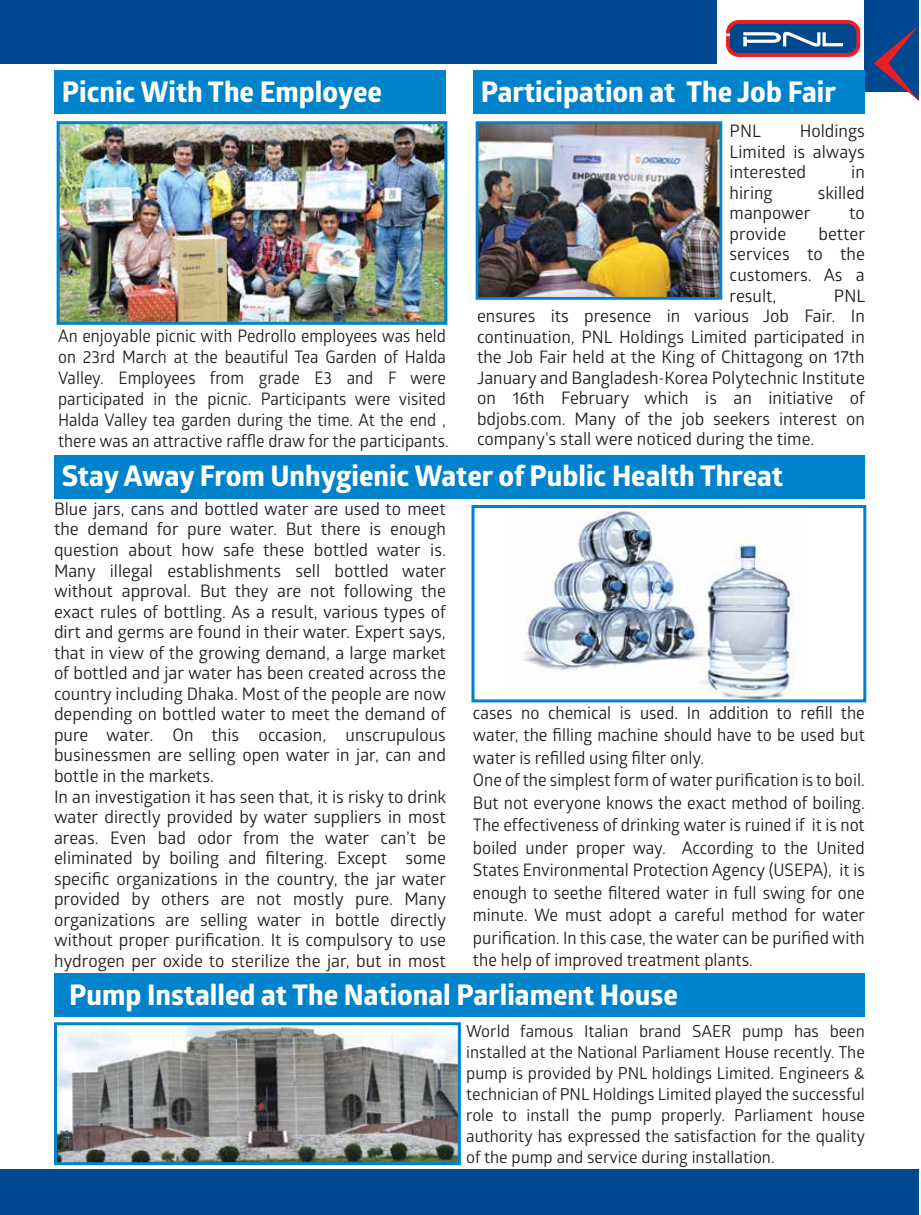
<style>
.page{position:relative;width:921px;height:1215px;background:#fff}
.page>*{position:absolute;margin:0;border:0;box-sizing:border-box;transform-origin:0 0}
.t1{font:700 28.5px "Globerx";color:#fff}
.t2{font:17.25px/20.5px "Glober";color:#231f20;text-align:justify}
.t3{font:17.25px/21px "Glober";color:#231f20;scale:.95 1}
.t4{font:16.5px/21px "Glober";color:#231f20;text-align:justify}
</style>
<div class="page">
<div style="left:864px;top:54px;width:54px;height:38px;background:#004990"></div>
<div style="left:0;top:1169px;width:918px;height:46px;background:#004990"></div>
<div style="left:54px;top:70px;width:391px;height:44px;background:#0083ca"></div>
<div style="left:864px;top:0;width:54px;height:63px;background:#004990"></div>
<svg style="left:874px;top:26px;width:44px;height:74px"></svg>
<div style="left:0;top:0;width:716px;height:63px;background:#004990"></div>
<svg style="left:726px;top:20px;width:134px;height:37px;background:#5d5884"></svg>
<div style="left:54px;top:973px;width:810px;height:44px;background:#0083ca"></div>
<div style="left:54px;top:455px;width:810px;height:44px;background:#0083ca"></div>
<img style="left:61px;top:125px;width:382px;height:196px">
<div style="left:57px;top:121px;width:390px;height:204px;border:3px solid #0083ca"></div>
<div style="left:473px;top:70px;width:391px;height:44px;background:#0083ca"></div>
<img style="left:479px;top:125px;width:239px;height:171px">
<div style="left:475px;top:121px;width:247px;height:179px;border:3px solid #0083ca"></div>
<img style="left:58px;top:1026px;width:398px;height:135px">
<div style="left:54px;top:1022px;width:406px;height:143px;border:3px solid #0083ca"></div>
<img style="left:523px;top:503px;width:271px;height:195px">
<div style="left:471px;top:505px;width:394px;height:197px;border:3px solid #0083ca"></div>
<h1 class="t1" style="left:62px;top:72px;width:321px">Picnic With The Employee</h1>
<p class="t3" style="left:58px;top:325px;width:412px">An enjoyable picnic with Pedrollo employees was held on 23rd March at the beautiful Tea Garden of Halda Valley. Employees from grade E3 and F were participated in the picnic. Participants were visited Halda Valley tea garden during the time. At the end , there was an attractive raffle draw for the participants.</p>
<h1 class="t1" style="left:480px;top:72px;width:356px">Participation at The Job Fair</h1>
<p class="t2" style="left:729px;top:120px;width:33px">PNL</p>
<p class="t2" style="left:729px;top:120px;width:137px;text-indent:70px">Holdings Limited is always interested</p>
<p class="t2" style="left:850px;top:161px;width:15px">in</p>
<p class="t2" style="left:729px;top:182px;width:44px">hiring</p>
<p class="t2" style="left:817px;top:182px;width:49px">skilled</p>
<p class="t2" style="left:729px;top:202px;width:82px">manpower</p>
<p class="t2" style="left:848px;top:202px;width:17px">to</p>
<p class="t2" style="left:729px;top:223px;width:58px">provide</p>
<p class="t2" style="left:729px;top:223px;width:137px;text-indent:89px">better services to the customers. As a result,</p>
<p class="t2" style="left:477px;top:284px;width:389px;text-indent:357px">PNL ensures its presence in various Job Fair. In continuation, PNL Holdings Limited participated in the Job Fair held at the King of Chittagong on 17th January and Bangladesh-Korea Polytechnic Institute on 16th February which is an initiative of bdjobs.com. Many of the job seekers interest on company’s stall were noticed during the time.</p>
<h1 class="t1" style="left:62px;top:455px;width:722px">Stay Away From Unhygienic Water of Public Health Threat</h1>
<p class="t2" style="left:54px;top:498px;width:393px;text-align:left">Blue jars, cans and bottled water are used to meet the demand for pure water. But there is enough question about how safe these bottled water is.<br>Many illegal establishments sell bottled water without approval. But they are not following the exact rules of bottling. As a result, various types of dirt and germs are found in their water. Expert says, that in view of the growing demand, a large market of bottled and jar water has been created across the country including Dhaka. Most of the people are now depending on bottled water to meet the demand of pure water. On this occasion, unscrupulous businessmen are selling open water in jar, can and bottle in the markets.<br>In an investigation it has seen that, it is risky to drink water directly provided by water suppliers in most areas. Even bad odor from the water can’t be eliminated by boiling and filtering. Except some specific organizations in the country, the jar water provided by others are not mostly pure. Many organizations are selling water in bottle directly without proper purification. It is compulsory to use hydrogen per oxide to sterilize the jar, but in most</p>
<p class="t2" style="left:473px;top:700px;width:393px;line-height:22.5px;text-align:left">cases no chemical is used. In addition to refill the water, the filling machine should have to be used but water is refilled using filter only.<br>One of the simplest form of water purification is to boil.<br>But not everyone knows the exact method of boiling.<br>The effectiveness of drinking water is ruined if it is not boiled under proper way. According to the United States Environmental Protection Agency (USEPA), it is enough to seethe filtered water in full swing for one minute. We must adopt a careful method for water purification. In this case, the water can be purified with the help of improved treatment plants.</p>
<h1 class="t1" style="left:69px;top:975px;width:610px">Pump Installed at The National Parliament House</h1>
<p class="t4" style="left:466px;top:1019px;width:400px">World famous Italian brand SAER pump has been installed at the National Parliament House recently. The pump is provided by PNL holdings Limited. Engineers &amp; technician of PNL Holdings Limited played the successful role to install the pump properly. Parliament house authority has expressed the satisfaction for the quality of the pump and service during installation.</p>
</div>
